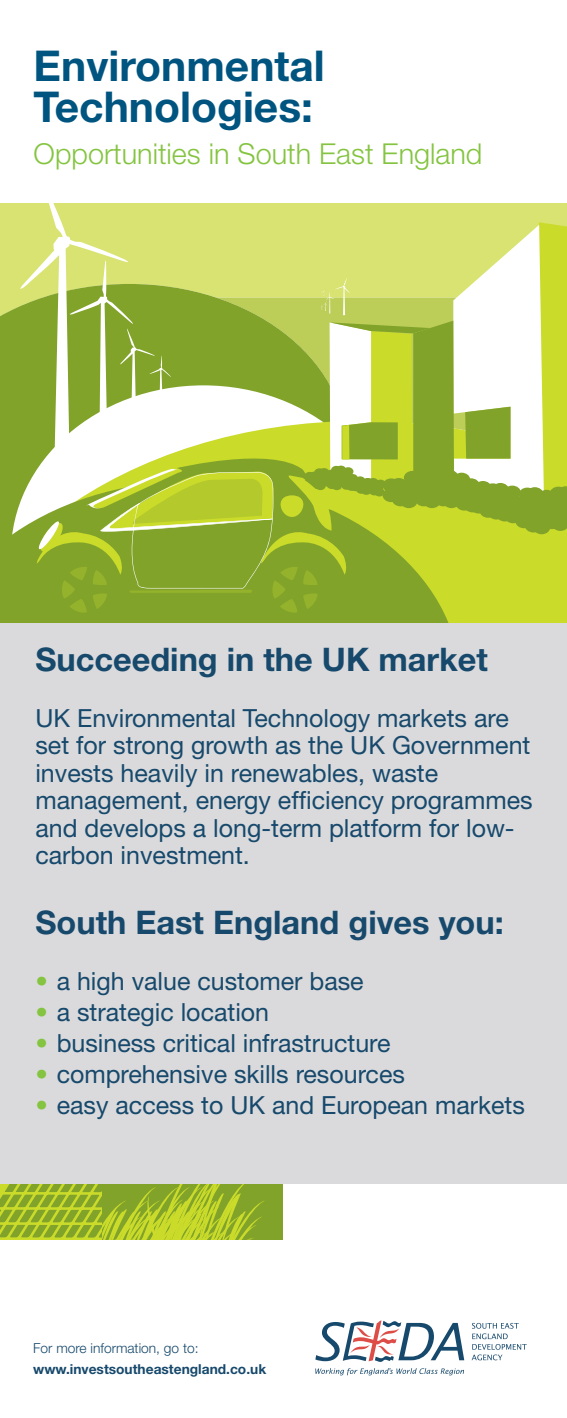
<style>
.page{position:relative;width:567px;height:1418px;background:#fff}
.page>*{position:absolute;margin:0;border:0;box-sizing:border-box;transform-origin:0 0}
.t1{font:700 42.5px/41px "Helvetica Neue";color:#005480}
.t2{font:700 32.5px "Helvetica Neue";color:#17496c}
.t3{font:300 28.82px "Helvetica Neue";color:#84c440}
.t4{font:25px/27.5px "Helvetica Neue";color:#17496c}
.t5{font:700 13.75px "Helvetica Neue";color:#17496c}
.t6{font:300 13.75px "Helvetica Neue";color:#17496c}
.s1{color:#84c440}
</style>
<div class="page">
<svg style="left:472px;top:1322px;width:55px;height:38px"></svg>
<svg style="left:315px;top:1368px;width:149px;height:7px"></svg>
<svg style="left:315px;top:1320px;width:149px;height:41px"></svg>
<div style="left:102px;top:1183px;width:180px;height:56px;background:#81a32a"></div>
<svg style="left:0;top:1183px;width:266px;height:56px"></svg>
<svg style="left:0;top:284px;width:20px;height:137px;background:#92af38"></svg>
<div style="left:0;top:481px;width:20px;height:142px;background:#81a32a"></div>
<svg style="left:20px;top:204px;width:547px;height:419px"></svg>
<div style="left:0;top:623px;width:567px;height:560px;background:#dadadc"></div>
<h1 class="t1" style="left:34px;top:44px;width:293px">Environmental<br>Technologies:</h1>
<p class="t3" style="left:34px;top:136px;width:450px">Opportunities in South East England</p>
<h2 class="t2" style="left:35px;top:639px;width:454px">Succeeding in the UK market</h2>
<p class="t4" style="left:35px;top:703px;width:499px">UK Environmental Technology markets are set for strong growth as the UK Government invests heavily in renewables, waste management, energy efficiency programmes and develops a long-term platform for low&shy;carbon investment.</p>
<h2 class="t2" style="left:35px;top:902px;width:470px">South East England gives you:</h2>
<p class="t4" style="left:35px;top:966px;width:330px"><span class="s1">•</span> a high value customer base</p>
<p class="t4" style="left:35px;top:997px;width:235px"><span class="s1">•</span> a strategic location</p>
<p class="t4" style="left:35px;top:1028px;width:357px"><span class="s1">•</span> business critical infrastructure</p>
<p class="t4" style="left:35px;top:1059px;width:371px"><span class="s1">•</span> comprehensive skills resources</p>
<p class="t4" style="left:35px;top:1090px;width:491px"><span class="s1">•</span> easy access to UK and European markets</p>
<p class="t6" style="left:33px;top:1339px;width:167px">For more information, go to:</p>
<p class="t5" style="left:33px;top:1360px;width:234px">www.investsoutheastengland.co.uk</p>
</div>
